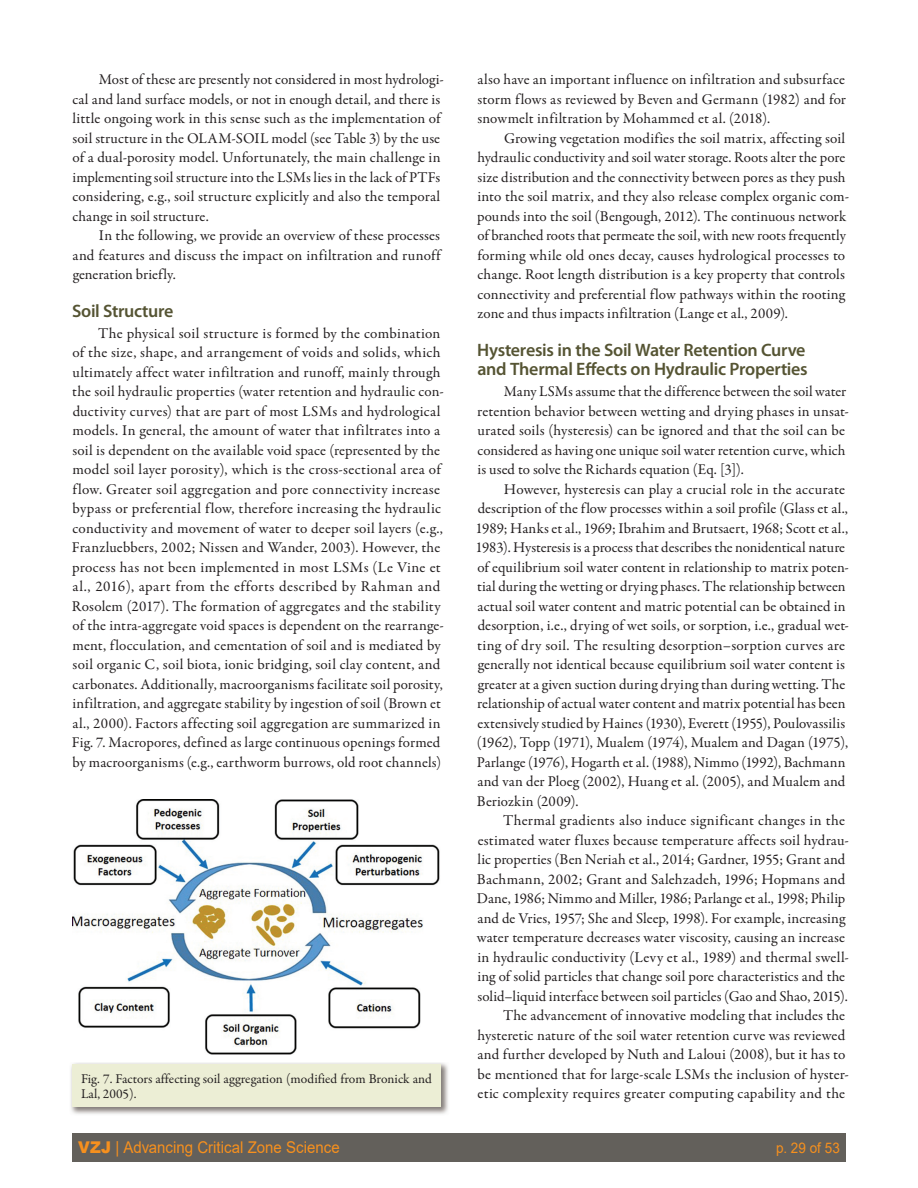
<style>
.page{position:relative;width:918px;height:1188px;background:#fff}
.page>*{position:absolute;margin:0;border:0;box-sizing:border-box;transform-origin:0 0}
.t1{font:600 18px/19.5px "Myriad Pro";letter-spacing:-.015em;color:#555433}
.t2{font:16.2px "Arial";color:#f6901e;scale:.93 1}
.t3{font:15px/19.5px "Garamond Premr Pro";letter-spacing:.01em;color:#231f20}
.t4{font:14.55px "Arial";color:#f6901e;scale:.93 1}
.t5{font:13.5px/15px "Garamond Premr Pro";color:#231f20}
.s1{font-weight:900}
</style>
<div class="page">
<div style="left:72px;top:1133px;width:774px;height:28px;background:#63605b"></div>
<img style="left:72px;top:799px;width:368px;height:256px">
<img style="left:71px;top:1063px;width:377px;height:51px">
<div style="left:72px;top:1064px;width:369px;height:43px;background:#eceed5"></div>
<p class="t3" style="left:72px;top:70px;width:373px;text-indent:26px">Most of these are presently not considered in most hydrologi&shy;cal and land surface models, or not in enough detail, and there is little ongoing work in this sense such as the implementation of soil structure in the OLAM-SOIL model (see Table 3) by the use of a dual-porosity model. Unfortunately, the main challenge in implementing soil structure into the LSMs lies in the lack of PTFs considering, e.g., soil structure explicitly and also the temporal change in soil structure.</p>
<p class="t3" style="left:73px;top:226px;width:370px;text-align:justify;text-indent:26px">In the following, we provide an overview of these processes and features and discuss the impact on infiltration and runoff generation briefly.</p>
<p class="t1" style="left:72px;top:300px;width:103px">Soil Structure</p>
<p class="t3" style="left:72px;top:323px;width:374px;text-indent:26px">The physical soil structure is formed by the combination of the size, shape, and arrangement of voids and solids, which ultimately affect water infiltration and runoff, mainly through the soil hydraulic properties (water retention and hydraulic con&shy;ductivity curves) that are part of most LSMs and hydrological models. In general, the amount of water that infiltrates into a soil is dependent on the available void space (represented by the model soil layer porosity), which is the cross-sectional area of flow. Greater soil aggregation and pore connectivity increase bypass or preferential flow, therefore increasing the hydraulic conductivity and movement of water to deeper soil layers (e.g., Franzluebbers, 2002; Nissen and Wander, 2003). However, the process has not been implemented in most LSMs (Le Vine et al., 2016), apart from the efforts described by Rahman and Rosolem (2017). The formation of aggregates and the stability of the intra-aggregate void spaces is dependent on the rearrange&shy;ment, flocculation, and cementation of soil and is mediated by soil organic C, soil biota, ionic bridging, soil clay content, and carbonates. Additionally, macroorganisms facilitate soil porosity, infiltration, and aggregate stability by ingestion of soil (Brown et al., 2000). Factors affecting soil aggregation are summarized in Fig. 7. Macropores, defined as large continuous openings formed by macroorganisms (e.g., earthworm burrows, old root channels)</p>
<p class="t5" style="left:81px;top:1072px;width:353px">Fig. 7. Factors affecting soil aggregation (modified from Bronick and<br>Lal, 2005).</p>
<p class="t3" style="left:478px;top:70px;width:370px;text-align:justify">also have an important influence on infiltration and subsurface storm flows as reviewed by Beven and Germann (1982) and for snowmelt infiltration by Mohammed et al. (2018).</p>
<p class="t3" style="left:477px;top:128px;width:373px;text-indent:27px">Growing vegetation modifies the soil matrix, affecting soil hydraulic conductivity and soil water storage. Roots alter the pore size distribution and the connectivity between pores as they push into the soil matrix, and they also release complex organic com&shy;pounds into the soil (Bengough, 2012). The continuous network of branched roots that permeate the soil, with new roots frequently forming while old ones decay, causes hydrological processes to change. Root length distribution is a key property that controls connectivity and preferential flow pathways within the rooting zone and thus impacts infiltration (Lange et al., 2009).</p>
<p class="t1" style="left:477px;top:339px;width:332px">Hysteresis in the Soil Water Retention Curve and Thermal Effects on Hydraulic Properties</p>
<p class="t3" style="left:477px;top:382px;width:373px;text-indent:26px">Many LSMs assume that the difference between the soil water retention behavior between wetting and drying phases in unsat&shy;urated soils (hysteresis) can be ignored and that the soil can be considered as having one unique soil water retention curve, which is used to solve the Richards equation (Eq. [3]).</p>
<p class="t3" style="left:476px;top:479px;width:375px;text-indent:28px">However, hysteresis can play a crucial role in the accurate description of the flow processes within a soil profile (Glass et al., 1989; Hanks et al., 1969; Ibrahim and Brutsaert, 1968; Scott et al., 1983). Hysteresis is a process that describes the nonidentical nature of equilibrium soil water content in relationship to matrix poten&shy;tial during the wetting or drying phases. The relationship between actual soil water content and matric potential can be obtained in desorption, i.e., drying of wet soils, or sorption, i.e., gradual wet&shy;ting of dry soil. The resulting desorption–sorption curves are generally not identical because equilibrium soil water content is greater at a given suction during drying than during wetting. The relationship of actual water content and matrix potential has been extensively studied by Haines (1930), Everett (1955), Poulovassilis (1962), Topp (1971), Mualem (1974), Mualem and Dagan (1975), Parlange (1976), Hogarth et al. (1988), Nimmo (1992), Bachmann and van der Ploeg (2002), Huang et al. (2005), and Mualem and Beriozkin (2009).</p>
<p class="t3" style="left:477px;top:811px;width:374px;text-align:right">Thermal gradients also induce significant changes in the estimated water fluxes because temperature affects soil hydrau&shy;lic properties (Ben Neriah et al., 2014; Gardner, 1955; Grant and Bachmann, 2002; Grant and Salehzadeh, 1996; Hopmans and Dane, 1986; Nimmo and Miller, 1986; Parlange et al., 1998; Philip and de Vries, 1957; She and Sleep, 1998). For example, increasing water temperature decreases water viscosity, causing an increase in hydraulic conductivity (Levy et al., 1989) and thermal swell&shy;ing of solid particles that change soil pore characteristics and the solid–liquid interface between soil particles (Gao and Shao, 2015).<br>The advancement of innovative modeling that includes the hysteretic nature of the soil water retention curve was reviewed and further developed by Nuth and Laloui (2008), but it has to be mentioned that for large-scale LSMs the inclusion of hyster&shy;etic complexity requires greater computing capability and the</p>
<p class="t2" style="left:78px;top:1136px;width:283px"><span class="s1">VZJ</span> | Advancing Critical Zone Science</p>
<p class="t4" style="left:776px;top:1137px;width:70px">p. 29 of 53</p>
</div>
